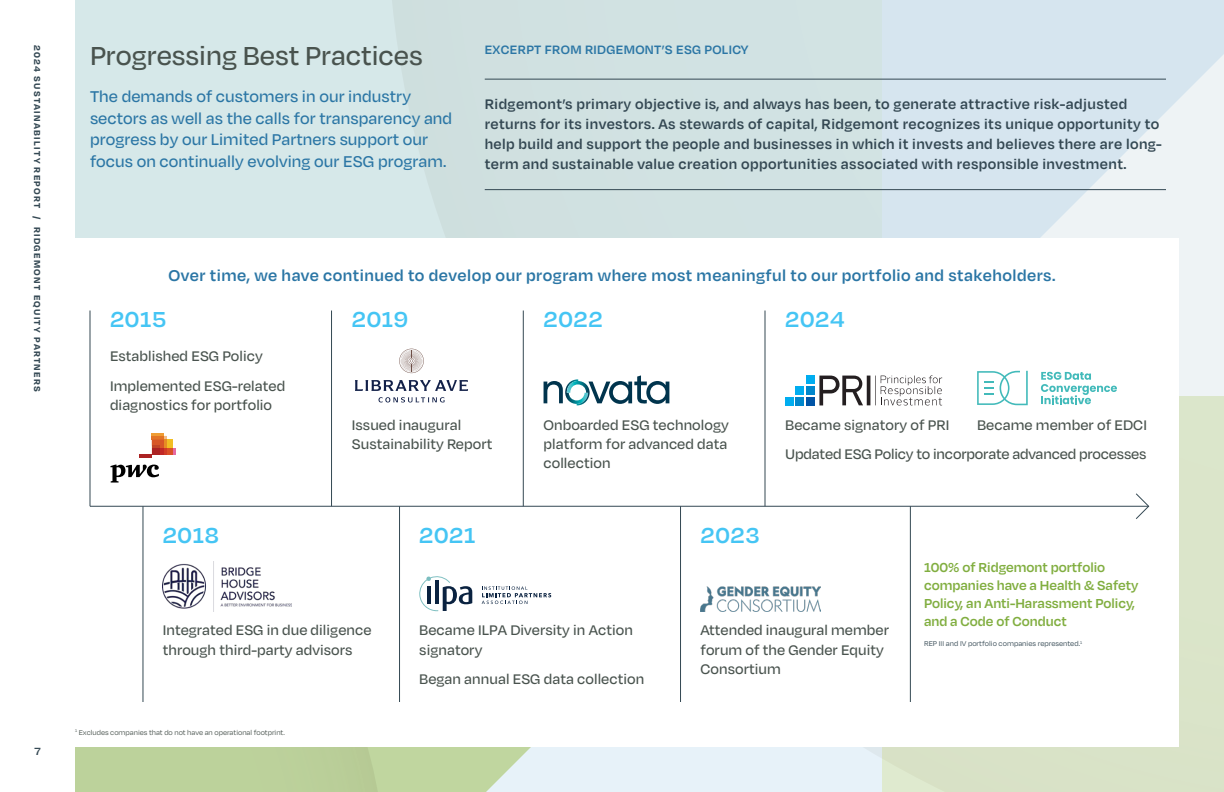
<style>
.page{position:relative;width:1224px;height:792px;background:#fff}
.page>*{position:absolute;margin:0;border:0;box-sizing:border-box;transform-origin:0 0}
.t1{font:500 30px "Degular";color:#49534e}
.t2{font:600 25px "Degular";letter-spacing:.025em;color:#45c5f4}
.t3{font:500 18px/21.6px "Degular";letter-spacing:.005em;color:#2b76a5}
.t4{font:600 18px "Degular";letter-spacing:.025em;color:#2b76a5}
.t5{font:500 16px/19.2px "Degular";letter-spacing:.005em;color:#49534e}
.t6{font:600 16px/20px "Degular";letter-spacing:.025em;color:#344853}
.t7{font:600 15px/18px "Degular";color:#81ae40}
.t8{font:600 14px "Degular";letter-spacing:.025em;color:#2b76a5}
.t9{font:600 12px "Degular";color:#344853}
.t10{font:700 10px "Degular";letter-spacing:.13em;color:#344853}
.t11{font:8px "Degular";color:#49534e}
.t12{font:8px "Degular";letter-spacing:.005em;color:#344853}
</style>
<div class="page">
<div style="left:75px;top:0;width:807px;height:396px;background:#d6e8e9"></div>
<div style="left:75px;top:747px;width:312px;height:45px;background:#bcd29b"></div>
<svg style="left:387px;top:747px;width:495px;height:45px;background:#ddeae2"></svg>
<div style="left:882px;top:396px;width:342px;height:396px;background:#dae4c8"></div>
<svg style="left:882px;top:0;width:342px;height:396px;background:#dce8f0"></svg>
<div style="left:45px;top:238px;width:1134px;height:509px;background:#fff"></div>
<hr style="left:90px;top:506px;width:1058px;height:1px;background:#344853">
<svg style="left:1135px;top:493px;width:14px;height:26px"></svg>
<hr style="left:485px;top:79px;width:681px;height:1px;background:#344853">
<hr style="left:485px;top:189px;width:681px;height:1px;background:#344853">
<svg style="left:110px;top:465px;width:49px;height:18px"></svg>
<svg style="left:140px;top:434px;width:36px;height:24px"></svg>
<hr style="left:90px;top:311px;width:1px;height:195px;background:#344853">
<svg style="left:399px;top:349px;width:25px;height:24px"></svg>
<svg style="left:379px;top:397px;width:66px;height:5px"></svg>
<svg style="left:355px;top:380px;width:113px;height:11px"></svg>
<hr style="left:331px;top:311px;width:1px;height:195px;background:#344853">
<svg style="left:544px;top:375px;width:125px;height:30px"></svg>
<hr style="left:523px;top:311px;width:1px;height:195px;background:#344853">
<hr style="left:765px;top:311px;width:1px;height:195px;background:#344853">
<img style="left:163px;top:561px;width:129px;height:50px">
<hr style="left:143px;top:506px;width:1px;height:196px;background:#344853">
<svg style="left:419px;top:576px;width:53px;height:35px"></svg>
<svg style="left:482px;top:586px;width:69px;height:18px"></svg>
<hr style="left:399px;top:506px;width:1px;height:196px;background:#344853">
<img style="left:701px;top:586px;width:120px;height:25px">
<hr style="left:680px;top:506px;width:1px;height:196px;background:#344853">
<hr style="left:910px;top:506px;width:1px;height:196px;background:#344853">
<div style="left:806px;top:376px;width:9px;height:8px;background:#00adf0"></div>
<div style="left:806px;top:386px;width:9px;height:9px;background:#0087cc"></div>
<div style="left:806px;top:397px;width:9px;height:8px;background:#0054a6"></div>
<div style="left:796px;top:386px;width:8px;height:9px;background:#00adf0"></div>
<div style="left:796px;top:397px;width:8px;height:8px;background:#0087cc"></div>
<div style="left:785px;top:397px;width:9px;height:8px;background:#00adf0"></div>
<svg style="left:819px;top:375px;width:123px;height:30px"></svg>
<svg style="left:1041px;top:372px;width:76px;height:32px"></svg>
<svg style="left:977px;top:371px;width:51px;height:34px"></svg>
<p class="t10" style="left:44px;top:45px;width:348px;rotate:90deg">2024 SUSTAINABILITY REPORT / RIDGEMONT EQUITY PARTNERS</p>
<p class="t9" style="left:34px;top:744px;width:8px">7</p>
<h1 class="t1" style="left:90px;top:37px;width:334px">Progressing Best Practices</h1>
<p class="t3" style="left:90px;top:85px;width:364px">The demands of customers in our industry sectors as well as the calls for transparency and progress by our Limited Partners support our focus on continually evolving our ESG program.</p>
<p class="t8" style="left:485px;top:41px;width:265px">EXCERPT FROM RIDGEMONT’S ESG POLICY</p>
<p class="t6" style="left:485px;top:94px;width:679px">Ridgemont’s primary objective is, and always has been, to generate attractive risk-adjusted returns for its investors. As stewards of capital, Ridgemont recognizes its unique opportunity to help build and support the people and businesses in which it invests and believes there are long&shy;term and sustainable value creation opportunities associated with responsible investment.</p>
<p class="t4" style="left:169px;top:264px;width:888px">Over time, we have continued to develop our program where most meaningful to our portfolio and stakeholders.</p>
<h2 class="t2" style="left:110px;top:304px;width:58px">2015</h2>
<p class="t5" style="left:110px;top:341px;width:177px;line-height:29.2px">Established ESG Policy<br>Implemented ESG-related</p>
<p class="t5" style="left:110px;top:395px;width:164px">diagnostics for portfolio</p>
<h2 class="t2" style="left:163px;top:520px;width:58px">2018</h2>
<h2 class="t2" style="left:352px;top:304px;width:58px">2019</h2>
<h2 class="t2" style="left:544px;top:304px;width:61px">2022</h2>
<h2 class="t2" style="left:785px;top:304px;width:61px">2024</h2>
<p class="t5" style="left:352px;top:414px;width:142px">Issued inaugural<br>Sustainability Report</p>
<p class="t5" style="left:544px;top:414px;width:187px;text-align:justify">Onboarded ESG technology platform for advanced data collection</p>
<p class="t5" style="left:785px;top:414px;width:166px">Became signatory of PRI</p>
<p class="t5" style="left:785px;top:409px;width:363px;line-height:29.2px;text-align:right">Became member of EDCI<br>Updated ESG Policy to incorporate advanced processes</p>
<h2 class="t2" style="left:419px;top:520px;width:58px">2021</h2>
<h2 class="t2" style="left:701px;top:520px;width:60px">2023</h2>
<p class="t5" style="left:163px;top:620px;width:210px">Integrated ESG in due diligence through third-party advisors</p>
<p class="t11" style="left:75px;top:728px;width:211px"><sup>1</sup> Excludes companies that do not have an operational footprint.</p>
<p class="t5" style="left:419px;top:620px;width:215px">Became ILPA Diversity in Action signatory</p>
<p class="t5" style="left:419px;top:669px;width:226px">Began annual ESG data collection</p>
<p class="t5" style="left:701px;top:620px;width:190px">Attended inaugural member forum of the Gender Equity<br>Consortium</p>
<p class="t7" style="left:924px;top:557px;width:216px">100% of Ridgemont portfolio companies have a Health &amp; Safety<br>Policy, an Anti-Harassment Policy, and a Code of Conduct</p>
<p class="t12" style="left:924px;top:639px;width:160px">REP III and IV portfolio companies represented.<sup>1</sup></p>
</div>
